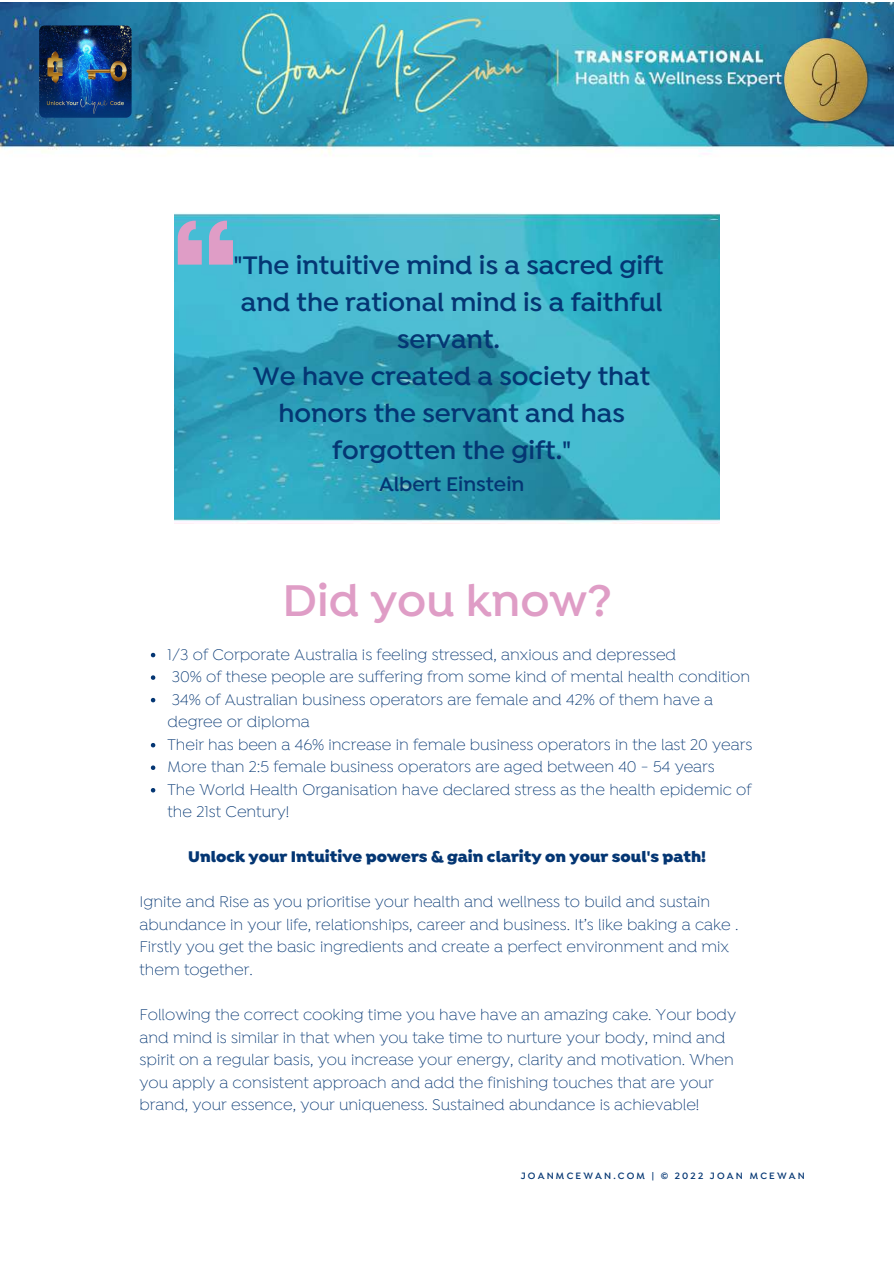
<style>
.page{position:relative;width:894px;height:1264px;background:#fff}
.page>*{position:absolute;margin:0;border:0;box-sizing:border-box;transform-origin:0 0}
.t1{font:600 47.25px "Isidora";color:#df9dc6}
.t2{font:600 27px/37.2px "Isidora";color:#043673;text-align:center}
.t3{font:600 21px "Isidora";color:#043673}
.t4{font:300 16.5px/22.5px "Isidora";color:#043673}
.t5{font:900 16.5px "Isidora";color:#043673}
.t6{font:600 9.75px "Isidora";letter-spacing:.22em;color:#043673}
</style>
<div class="page">
<img style="left:174px;top:213px;width:545px;height:310px">
<svg style="left:178px;top:221px;width:55px;height:43px;background:#aca7ca"></svg>
<svg style="left:151px;top:653px;width:4px;height:4px"></svg>
<svg style="left:151px;top:675px;width:4px;height:5px"></svg>
<svg style="left:151px;top:698px;width:4px;height:4px"></svg>
<svg style="left:151px;top:743px;width:4px;height:4px"></svg>
<svg style="left:151px;top:765px;width:4px;height:5px"></svg>
<svg style="left:151px;top:788px;width:4px;height:4px"></svg>
<img style="left:0;top:3px;width:893px;height:152px">
<img style="left:782px;top:37px;width:88px;height:87px">
<img style="left:39px;top:25px;width:92px;height:93px;border-radius:6px">
<h2 class="t2" style="left:233px;top:248px;width:431px">"The intuitive mind is a sacred gift and the rational mind is a faithful servant.<br>We have created a society that honors the servant and has forgotten the gift."</h2>
<p class="t3" style="left:379px;top:473px;width:147px">Albert Einstein</p>
<h1 class="t1" style="left:282px;top:575px;width:330px">Did you know?</h1>
<p class="t4" style="left:167px;top:644px;width:586px">1/3 of Corporate Australia is feeling stressed, anxious and depressed<br>30% of these people are suffering from some kind of mental health condition 34% of Australian business operators are female and 42% of them have a degree or diploma<br>Their has been a 46% increase in female business operators in the last 20 years More than 2:5 female business operators are aged between 40 - 54 years<br>The World Health Organisation have declared stress as the health epidemic of the 21st Century!</p>
<p class="t5" style="left:188px;top:848px;width:519px">Unlock your Intuitive powers &amp; gain clarity on your soul's path!</p>
<p class="t4" style="left:139px;top:892px;width:600px">Ignite and Rise as you prioritise your health and wellness to build and sustain abundance in your life, relationships, career and business. It’s like baking a cake .<br>Firstly you get the basic ingredients and create a perfect environment and mix them together.</p>
<p class="t4" style="left:139px;top:1004px;width:598px">Following the correct cooking time you have have an amazing cake. Your body and mind is similar in that when you take time to nurture your body, mind and spirit on a regular basis, you increase your energy, clarity and motivation. When you apply a consistent approach and add the finishing touches that are your brand, your essence, your uniqueness. Sustained abundance is achievable!</p>
<p class="t6" style="left:520px;top:1170px;width:286px">JOANMCEWAN.COM | © 2022 JOAN MCEWAN</p>
</div>
